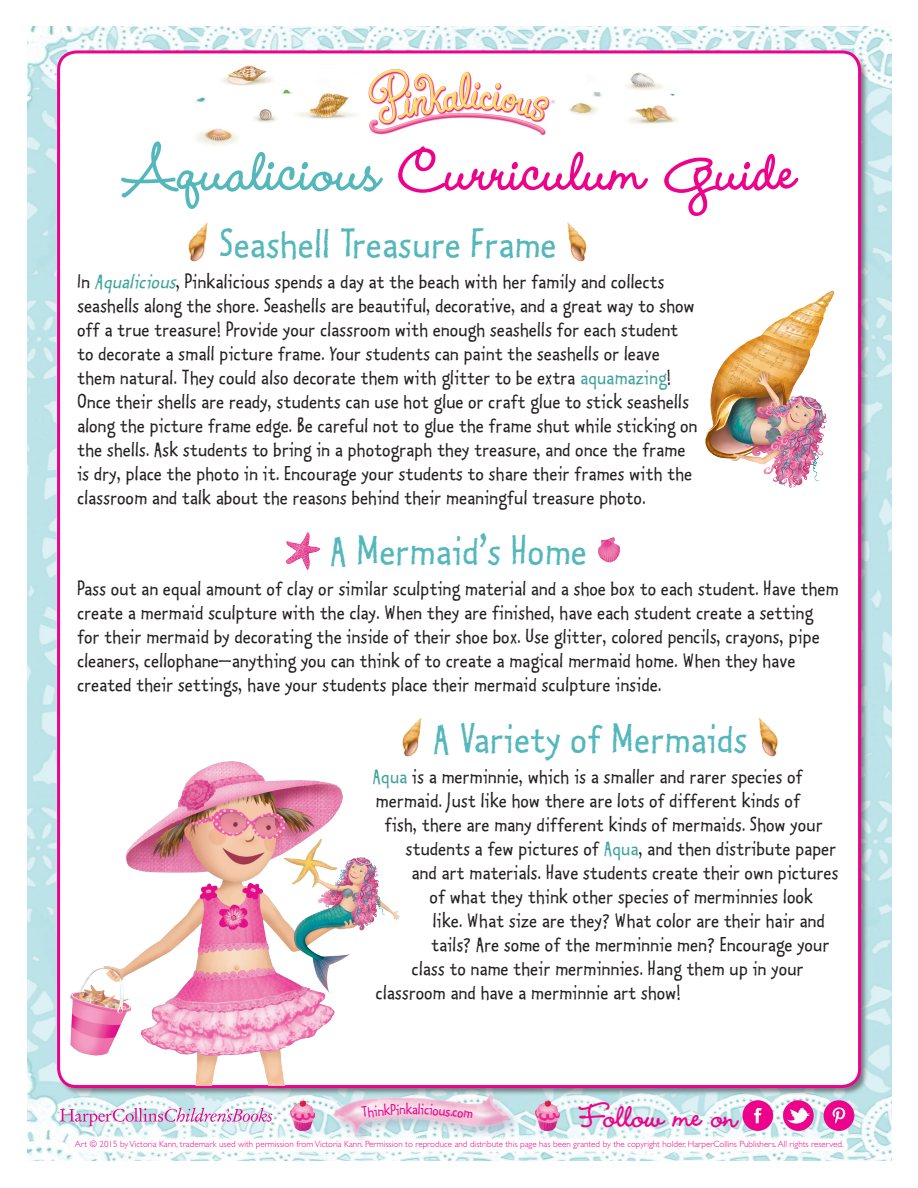
<style>
.page{position:relative;width:918px;height:1188px;background:#fff}
.page>*{position:absolute;margin:0;border:0;box-sizing:border-box;transform-origin:0 0}
.No_Spacing{font:700 72px "Wendy LP";color:#ed028c}
.No_Spacing-2{font:45px "Kosmik Plain Two";letter-spacing:.02em;color:#53b7bb}
.t1{font:700 39px "Wendy LP";color:#ed028c}
.t2{font:22.5px/24px "Kosmik Plain Two";letter-spacing:.02em;color:#231f20}
.t3{font:16.8px "Kosmik Plain Two";color:#ed028c}
.t4{font:300 9px "Gill Sans";color:#ed028c}
.s1{color:#53b7bb}
.s2{font-style:italic;color:#3ea39b}
.s3{color:#3ea39b}
</style>
<div class="page">
<img style="left:28px;top:27px;width:864px;height:1134px">
<div style="left:59px;top:52px;width:801px;height:1035px;background:#fff;border-radius:18px"></div>
<img style="left:368px;top:69px;width:187px;height:67px">
<div style="left:69px;top:1135px;width:780px;height:21px;background:#fff"></div>
<svg style="left:60px;top:1108px;width:212px;height:18px"></svg>
<div style="left:331px;top:1091px;width:191px;height:57px;background:#9ca3bc;opacity:.55"></div>
<img style="left:331px;top:1094px;width:184px;height:46px">
<img style="left:290px;top:1094px;width:25px;height:37px">
<img style="left:535px;top:1094px;width:25px;height:37px">
<img style="left:57px;top:749px;width:343px;height:336px">
<img style="left:188px;top:222px;width:20px;height:40px">
<img style="left:567px;top:222px;width:20px;height:40px">
<img style="left:394px;top:717px;width:28px;height:44px">
<img style="left:758px;top:717px;width:20px;height:40px">
<img style="left:705px;top:291px;width:129px;height:197px">
<img style="left:286px;top:532px;width:35px;height:38px">
<img style="left:598px;top:537px;width:23px;height:26px">
<img style="left:195px;top:65px;width:161px;height:80px">
<img style="left:569px;top:72px;width:108px;height:52px">
<div style="left:743px;top:1100px;width:30px;height:31px;background:#ed028c;border-radius:50%"></div>
<svg style="left:754px;top:1108px;width:8px;height:15px"></svg>
<div style="left:824px;top:1100px;width:30px;height:31px;background:#ed028c;border-radius:50%"></div>
<svg style="left:833px;top:1107px;width:13px;height:17px"></svg>
<div style="left:783px;top:1100px;width:31px;height:31px;background:#ed028c;border-radius:50%"></div>
<svg style="left:787px;top:1108px;width:23px;height:19px"></svg>
<svg style="left:362px;top:1103px;width:50px;height:15px"></svg>
<svg style="left:418px;top:1104px;width:32px;height:13px"></svg>
<p class="No_Spacing" style="left:123px;top:128px;width:674px"><span class="s1">Aqualicious</span> Curriculum Guide</p>
<p class="No_Spacing-2" style="left:220px;top:215px;width:338px">Seashell Treasure Frame</p>
<p class="t2" style="left:77px;top:268px;width:621px">In <span class="s2">Aqualicious</span>, Pinkalicious spends a day at the beach with her family and collects seashells along the shore. Seashells are beautiful, decorative, and a great way to show off a true treasure! Provide your classroom with enough seashells for each student to decorate a small picture frame. Your students can paint the seashells or leave them natural. They could also decorate them with glitter to be extra <span class="s3">aquamazing</span>!<br>Once their shells are ready, students can use hot glue or craft glue to stick seashells along the picture frame edge. Be careful not to glue the frame shut while sticking on the shells. Ask students to bring in a photograph they treasure, and once the frame is dry, place the photo in it. Encourage your students to share their frames with the classroom and talk about the reasons behind their meaningful treasure photo.</p>
<p class="No_Spacing-2" style="left:330px;top:523px;width:258px">A Mermaid’s Home</p>
<p class="t2" style="left:77px;top:576px;width:763px">Pass out an equal amount of clay or similar sculpting material and a shoe box to each student. Have them create a mermaid sculpture with the clay. When they are finished, have each student create a setting for their mermaid by decorating the inside of their shoe box. Use glitter, colored pencils, crayons, pipe cleaners, cellophane—anything you can think of to create a magical mermaid home. When they have created their settings, have your students place their mermaid sculpture inside.</p>
<p class="No_Spacing-2" style="left:434px;top:710px;width:315px">A Variety of Mermaids</p>
<p class="t2" style="left:373px;top:763px;width:431px"><span class="s3">Aqua</span> is a merminnie, which is a smaller and rarer species of</p>
<p class="t2" style="left:376px;top:787px;width:426px">mermaid. Just like how there are lots of different kinds of</p>
<p class="t2" style="left:385px;top:811px;width:439px">fish, there are many different kinds of mermaids. Show your</p>
<p class="t2" style="left:406px;top:835px;width:432px">students a few pictures of <span class="s3">Aqua</span>, and then distribute paper</p>
<p class="t2" style="left:412px;top:859px;width:428px">and art materials. Have students create their own pictures</p>
<p class="t2" style="left:430px;top:883px;width:384px">of what they think other species of merminnies look</p>
<p class="t2" style="left:433px;top:907px;width:393px">like. What size are they? What color are their hair and</p>
<p class="t2" style="left:431px;top:931px;width:399px">tails? Are some of the merminnie men? Encourage your</p>
<p class="t2" style="left:412px;top:955px;width:393px">class to name their merminnies. Hang them up in your</p>
<p class="t2" style="left:376px;top:979px;width:307px">classroom and have a merminnie art show!</p>
<p class="t3" style="left:412px;top:1099px;width:7px">a</p>
<p class="t3" style="left:452px;top:1101px;width:24px;rotate:6deg">.com</p>
<p class="t1" style="left:580px;top:1094px;width:159px">Follow me on</p>
<p class="t4" style="left:75px;top:1139px;width:770px">Art © 2015 by Victoria Kann, trademark used with permission from Victoria Kann. Permission to reproduce and distribute this page has been granted by the copyright holder, HarperCollins Publishers. All rights reserved.</p>
</div>
